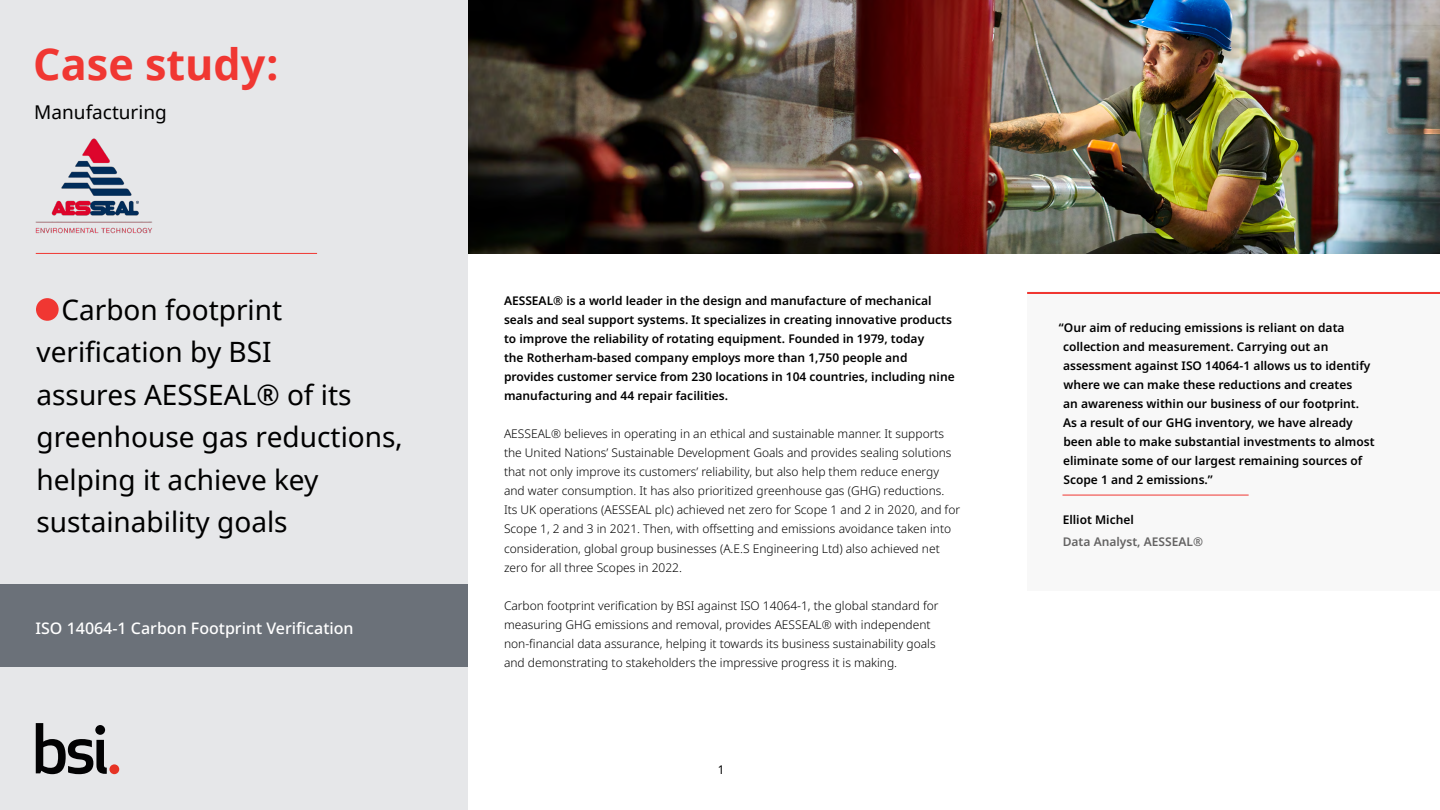
<style>
.page{position:relative;width:1440px;height:810px;background:#fff}
.page>*{position:absolute;margin:0;border:0;box-sizing:border-box;transform-origin:0 0}
.t1{font:700 43.2px "Noto Sans";color:#f03732}
.t2{font:28px/42.5px "Noto Sans";color:#000}
.t3{font:19px "Noto Sans";color:#000}
.t4{font:500 16px "Noto Sans";color:#fff}
.t5{font:300 12px/19.1px "Noto Sans";color:#000}
.t6{font:600 12px/19.1px "Noto Sans";color:#000}
.t7{font:600 12px/21.6px "Noto Sans";color:#646363}
.t8{font:12px "Noto Sans";color:#000}
.s1{color:#000}
</style>
<div class="page">
<div style="left:0;top:0;width:468px;height:810px;background:#e6e7e9"></div>
<div style="left:0;top:584px;width:468px;height:82px;background:#6b7179"></div>
<svg style="left:36px;top:723px;width:71px;height:51px"></svg>
<div style="left:109px;top:764px;width:10px;height:10px;background:#e63324;border-radius:50%"></div>
<div style="left:36px;top:298px;width:23px;height:23px;background:#f03732;border-radius:50%"></div>
<hr style="left:36px;top:253px;width:281px;height:1px;background:#f03732">
<img style="left:468px;top:0;width:972px;height:253px">
<div style="left:1027px;top:292px;width:413px;height:299px;background:#f8f8f8"></div>
<hr style="left:1062px;top:495px;width:187px;height:1px;background:#f03732">
<hr style="left:1027px;top:292px;width:413px;height:2px;background:#f03732">
<img style="left:36px;top:138px;width:116px;height:96px">
<p class="t1" style="left:33px;top:34px;width:248px">Case study:</p>
<p class="t3" style="left:34px;top:99px;width:134px">Manufacturing</p>
<p class="t2" style="left:36px;top:290px;width:368px;text-indent:25px">Carbon footprint verification by BSI<br>assures AESSEAL® of its greenhouse gas reductions, helping it achieve key sustainability goals</p>
<p class="t6" style="left:504px;top:291px;width:452px">AESSEAL® is a world leader in the design and manufacture of mechanical seals and seal support systems. It specializes in creating innovative products to improve the reliability of rotating equipment. Founded in 1979, today<br>the Rotherham-based company employs more than 1,750 people and provides customer service from 230 locations in 104 countries, including nine manufacturing and 44 repair facilities.</p>
<p class="t5" style="left:504px;top:425px;width:458px">AESSEAL® believes in operating in an ethical and sustainable manner. It supports the United Nations’ Sustainable Development Goals and provides sealing solutions that not only improve its customers’ reliability, but also help them reduce energy and water consumption. It has also prioritized greenhouse gas (GHG) reductions.<br>Its UK operations (AESSEAL plc) achieved net zero for Scope 1 and 2 in 2020, and for Scope 1, 2 and 3 in 2021. Then, with offsetting and emissions avoidance taken into consideration, global group businesses (A.E.S Engineering Ltd) also achieved net zero for all three Scopes in 2022.</p>
<p class="t5" style="left:504px;top:596px;width:436px">Carbon footprint verification by BSI against ISO 14064-1, the global standard for measuring GHG emissions and removal, provides AESSEAL® with independent non-financial data assurance, helping it towards its business sustainability goals and demonstrating to stakeholders the impressive progress it is making.</p>
<p class="t4" style="left:36px;top:619px;width:320px">ISO 14064-1 Carbon Footprint Verification</p>
<p class="t8" style="left:718px;top:762px;width:8px">1</p>
<p class="t6" style="left:1063px;top:318px;width:313px;text-indent:-4px">“Our aim of reducing emissions is reliant on data collection and measurement. Carrying out an assessment against ISO 14064-1 allows us to identify where we can make these reductions and creates<br>an awareness within our business of our footprint.<br>As a result of our GHG inventory, we have already been able to make substantial investments to almost eliminate some of our largest remaining sources of Scope 1 and 2 emissions.”</p>
<p class="t7" style="left:1063px;top:509px;width:142px"><span class="s1">Elliot Michel<br></span>Data Analyst, AESSEAL®</p>
</div>
